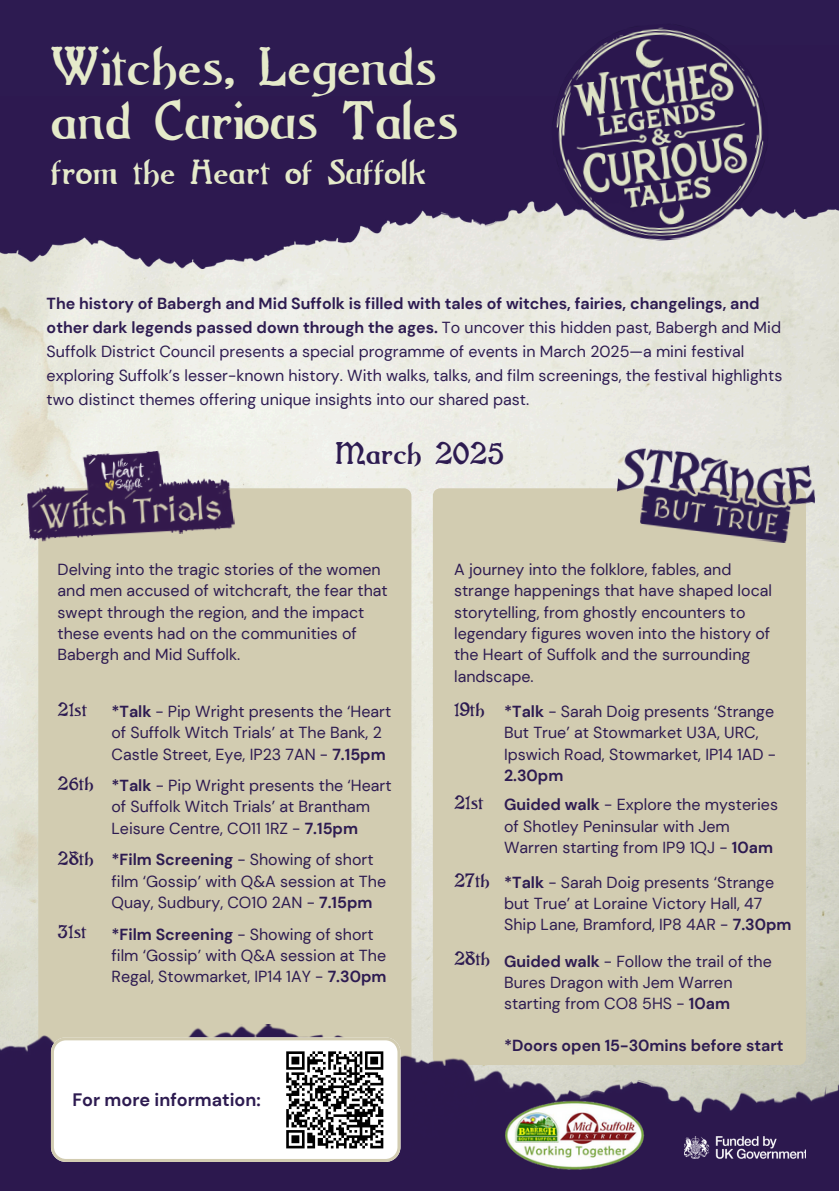
<style>
.page{position:relative;width:839px;height:1191px;background:#fff}
.page>*{position:absolute;margin:0;border:0;box-sizing:border-box;transform-origin:0 0}
.t1{font:46px/54px "Grange";color:#e5eaca}
.t2{font:29.6px "Grange";color:#e5eaca}
.t3{font:26px "Grange";color:#2d1b51}
.t4{font:700 18px "DM Sans";color:#2d1b51}
.t5{font:16px/21.4px "DM Sans";color:#2d1b51}
.t6{font:16px "Grange";color:#2d1b51}
.t7{font:700 16px "DM Sans";color:#2d1b51}
.s1{font-weight:700}
</style>
<div class="page">
<img style="left:0;top:218px;width:838px;height:802px">
<div style="left:38px;top:488px;width:373px;height:532px;background:#d2ccb1"></div>
<div style="left:433px;top:488px;width:373px;height:532px;background:#d2ccb1"></div>
<img style="left:25px;top:447px;width:210px;height:95px">
<img style="left:613px;top:446px;width:205px;height:99px">
<img style="left:0;top:1020px;width:838px;height:171px">
<img style="left:684px;top:1133px;width:121px;height:29px">
<img style="left:497px;top:1097px;width:153px;height:75px">
<svg style="left:51px;top:1037px;width:349px;height:125px"></svg>
<div style="left:281px;top:1046px;width:107px;height:108px;background:#fff"></div>
<svg style="left:286px;top:1051px;width:98px;height:98px"></svg>
<div style="left:0;top:0;width:838px;height:99px;background:#2d1b51"></div>
<img style="left:0;top:99px;width:607px;height:170px">
<div style="left:775px;top:99px;width:63px;height:119px;background:#2d1950"></div>
<img style="left:545px;top:27px;width:230px;height:220px">
<p class="t1" style="left:50px;top:43px;width:409px">Witches, Legends and Curious Tales</p>
<p class="t2" style="left:50px;top:155px;width:377px">from the Heart of Suffolk</p>
<p class="t5" style="left:47px;top:292px;width:737px;line-height:24px"><span class="s1">The history of Babergh and Mid Suffolk is filled with tales of witches, fairies, changelings, and other dark legends passed down through the ages.</span> To uncover this hidden past, Babergh and Mid Suffolk District Council presents a special programme of events in March 2025—a mini festival exploring Suffolk’s lesser-known history. With walks, talks, and film screenings, the festival highlights two distinct themes offering unique insights into our shared past.</p>
<p class="t3" style="left:335px;top:439px;width:170px">March 2025</p>
<p class="t5" style="left:58px;top:559px;width:331px">Delving into the tragic stories of the women and men accused of witchcraft, the fear that swept through the region, and the impact these events had on the communities of Babergh and Mid Suffolk.</p>
<h1 class="t5" style="left:454px;top:559px;width:319px">A journey into the folklore, fables, and strange happenings that have shaped local storytelling, from ghostly encounters to legendary figures woven into the history of the Heart of Suffolk and the surrounding landscape.</h1>
<p class="t6" style="left:58px;top:700px;width:31px">21st</p>
<p class="t5" style="left:111px;top:701px;width:281px"><span class="s1">*Talk</span> - Pip Wright presents the ‘Heart of Suffolk Witch Trials’ at The Bank, 2<br>Castle Street, Eye, IP23 7AN - <span class="s1">7.15pm</span></p>
<p class="t5" style="left:111px;top:775px;width:281px"><span class="s1">*Talk</span> - Pip Wright presents the ‘Heart of Suffolk Witch Trials’ at Brantham<br>Leisure Centre, CO11 1RZ - <span class="s1">7.15pm</span></p>
<p class="t6" style="left:58px;top:774px;width:38px">26th</p>
<p class="t6" style="left:58px;top:849px;width:38px">28th</p>
<p class="t5" style="left:111px;top:849px;width:276px"><span class="s1">*Film Screening</span> - Showing of short film ‘Gossip’ with Q&amp;A session at The<br>Quay, Sudbury, CO10 2AN - <span class="s1">7.15pm</span></p>
<p class="t5" style="left:111px;top:924px;width:276px"><span class="s1">*Film Screening</span> - Showing of short film ‘Gossip’ with Q&amp;A session at The<br>Regal, Stowmarket, IP14 1AY - <span class="s1">7.30pm</span></p>
<p class="t6" style="left:58px;top:923px;width:31px">31st</p>
<p class="t4" style="left:72px;top:1088px;width:190px">For more information:</p>
<h2 class="t6" style="left:454px;top:700px;width:32px">19th</h2>
<h3 class="t6" style="left:454px;top:794px;width:31px">21st</h3>
<p class="t5" style="left:504px;top:701px;width:273px"><span class="s1">*Talk</span> - Sarah Doig presents ‘Strange<br>But True’ at Stowmarket U3A, URC,<br>Ipswich Road, Stowmarket, IP14 1AD -<br><span class="s1">2.30pm</span></p>
<p class="t5" style="left:504px;top:794px;width:275px"><span class="s1">Guided walk</span> - Explore the mysteries of Shotley Peninsular with Jem<br>Warren starting from IP9 1QJ - <span class="s1">10am</span></p>
<p class="t6" style="left:454px;top:872px;width:37px">27th</p>
<p class="t5" style="left:504px;top:871px;width:289px"><span class="s1">*Talk</span> - Sarah Doig presents ‘Strange but True’ at Loraine Victory Hall, 47<br>Ship Lane, Bramford, IP8 4AR - <span class="s1">7.30pm</span></p>
<p class="t6" style="left:454px;top:950px;width:38px">28th</p>
<p class="t5" style="left:504px;top:950px;width:269px"><span class="s1">Guided walk</span> - Follow the trail of the<br>Bures Dragon with Jem Warren starting from CO8 5HS - <span class="s1">10am</span></p>
<p class="t7" style="left:504px;top:1036px;width:281px">*Doors open 15-30mins before start</p>
</div>
